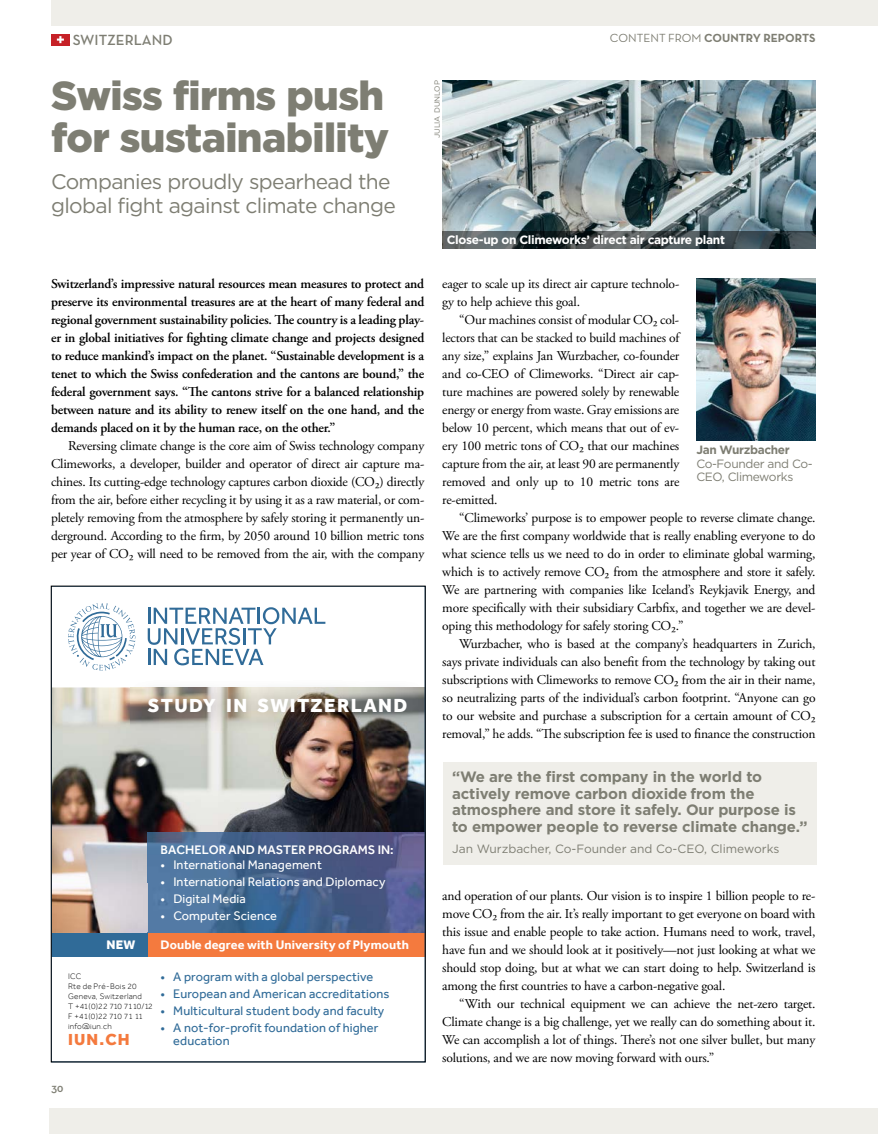
<style>
.page{position:relative;width:878px;height:1134px;background:#fff}
.page>*{position:absolute;margin:0;border:0;box-sizing:border-box;transform-origin:0 0}
.t1{font:900 40.5px/42px "Gotham";letter-spacing:-.015em;color:#7e7e73}
.t2{font:21px/24px "Gotham";letter-spacing:-.03em;color:#7e7e73}
.t3{font:800 19.5px "Effra";letter-spacing:.07em;color:#fff}
.t4{font:800 16.5px "Effra";color:#f47a3e}
.t5{font:700 15px/16.5px "Gotham";letter-spacing:-.01em;color:#7e7e73}
.t6{font:600 15px "Neutra Text TF";color:#7e7e73}
.t7{font:13.5px/18px "Adobe Garamond Pro";letter-spacing:-.015em;color:#000;text-align:justify}
.t8{font:600 13.5px/18px "Adobe Garamond Pro";letter-spacing:-.015em;color:#000;text-align:justify}
.t9{font:12.75px "Effra";letter-spacing:.01em;color:#306b98}
.t10{font:12.75px "Effra";letter-spacing:.01em;color:#fff}
.t11{font:700 12.75px "Effra";letter-spacing:.01em;color:#fff}
.t12{font:500 12.75px "Effra";color:#fff}
.t13{font:800 12.75px "Effra";color:#fff}
.t14{font:12px "Gotham";letter-spacing:-.01em;color:#7e7e73}
.t15{font:700 12px "Gotham";letter-spacing:-.03em;color:#fff}
.t16{font:12px/13.5px "Gotham";letter-spacing:-.03em;color:#7e7e73}
.t17{font:700 12px "Neutra Text TF";color:#7e7e73}
.t18{font:700 12px "Gotham";letter-spacing:-.03em;color:#7e7e73}
.t19{font:600 12px "Neutra Text TF";color:#7e7e73}
.t20{font:300 8.25px/9.9px "Effra";letter-spacing:.025em;color:#000}
.t21{font:7.5px "Gotham";color:#7e7e73}
.s1{font-weight:400}
</style>
<div class="page">
<div style="left:51px;top:34px;width:19px;height:11px;background:#c62127"></div>
<svg style="left:57px;top:36px;width:7px;height:7px"></svg>
<div style="left:51px;top:0;width:827px;height:26px;background:#efeee9"></div>
<div style="left:50px;top:1108px;width:828px;height:26px;background:#efeee9"></div>
<div style="left:443px;top:763px;width:373px;height:102px;background:#efeee9"></div>
<div style="left:148px;top:933px;width:277px;height:24px;background:#f47a3e"></div>
<div style="left:51px;top:933px;width:97px;height:24px;background:#306b98"></div>
<img style="left:53px;top:687px;width:370px;height:246px">
<img style="left:131px;top:687px;width:292px;height:44px">
<img style="left:148px;top:832px;width:275px;height:101px">
<svg style="left:68px;top:603px;width:67px;height:67px"></svg>
<svg style="left:148px;top:607px;width:177px;height:58px"></svg>
<img style="left:442px;top:81px;width:373px;height:151px">
<svg style="left:442px;top:232px;width:373px;height:17px;background:#3f494c"></svg>
<img style="left:696px;top:279px;width:119px;height:162px">
<p class="t6" style="left:73px;top:31px;width:101px">SWITZERLAND</p>
<p class="t17" style="left:610px;top:31px;width:207px"><span class="s1">CONTENT FROM</span> COUNTRY REPORTS</p>
<h1 class="t1" style="left:51px;top:74px;width:340px">Swiss firms push for sustainability</h1>
<h2 class="t2" style="left:51px;top:169px;width:346px">Companies proudly spearhead the global fight against climate change</h2>
<p class="t21" style="left:433px;top:138px;width:60px;rotate:-90deg">JULIA DUNLOP</p>
<p class="t15" style="left:447px;top:232px;width:280px">Close-up on Climeworks’ direct air capture plant</p>
<p class="t8" style="left:51px;top:275px;width:375px">Switzerland’s impressive natural resources mean measures to protect and preserve its environmental treasures are at the heart of many federal and regional government sustainability policies. The country is a leading play&shy;er in global initiatives for fighting climate change and projects designed to reduce mankind’s impact on the planet. “Sustainable development is a tenet to which the Swiss confederation and the cantons are bound,” the federal government says. “The cantons strive for a balanced relationship between nature and its ability to renew itself on the one hand, and the demands placed on it by the human race, on the other.”</p>
<p class="t7" style="left:51px;top:437px;width:375px;text-indent:17px">Reversing climate change is the core aim of Swiss technology company Climeworks, a developer, builder and operator of direct air capture ma&shy;chines. Its cutting-edge technology captures carbon dioxide (CO₂) directly from the air, before either recycling it by using it as a raw material, or com&shy;pletely removing from the atmosphere by safely storing it permanently un&shy;derground. According to the firm, by 2050 around 10 billion metric tons per year of CO₂ will need to be removed from the air, with the company</p>
<h3 class="t3" style="left:148px;top:694px;width:261px">STUDY IN SWITZERLAND</h3>
<p class="t12" style="left:161px;top:842px;width:235px">BACHELOR AND MASTER PROGRAMS IN:</p>
<p class="t10" style="left:161px;top:857px;width:163px">• International Management</p>
<p class="t10" style="left:161px;top:874px;width:226px">• International Relations and Diplomacy</p>
<p class="t10" style="left:161px;top:891px;width:87px">• Digital Media</p>
<p class="t10" style="left:161px;top:908px;width:118px">• Computer Science</p>
<p class="t13" style="left:106px;top:937px;width:30px">NEW</p>
<p class="t11" style="left:160px;top:937px;width:250px">Double degree with University of Plymouth</p>
<p class="t9" style="left:160px;top:969px;width:214px">• A program with a global perspective</p>
<p class="t9" style="left:160px;top:986px;width:230px">• European and American accreditations</p>
<p class="t9" style="left:160px;top:1003px;width:225px">• Multicultural student body and faculty</p>
<p class="t9" style="left:160px;top:1020px;width:219px">• A not-for-profit foundation of higher</p>
<p class="t20" style="left:68px;top:971px;width:86px">ICC<br>Rte de Pré-Bois 20<br>Geneva, Switzerland<br>T +41(0)22 710 7110/12<br>F +41(0)22 710 71 11 info@iun.ch</p>
<p class="t4" style="left:68px;top:1030px;width:63px">IUN.CH</p>
<p class="t9" style="left:173px;top:1033px;width:58px">education</p>
<p class="t19" style="left:51px;top:1080px;width:14px">30</p>
<p class="t7" style="left:442px;top:275px;width:238px">eager to scale up its direct air capture technolo&shy;gy to help achieve this goal.</p>
<p class="t7" style="left:442px;top:311px;width:238px;text-indent:17px">“Our machines consist of modular CO₂ col&shy;lectors that can be stacked to build machines of any size,” explains Jan Wurzbacher, co-founder and co-CEO of Climeworks. “Direct air cap&shy;ture machines are powered solely by renewable energy or energy from waste. Gray emissions are below 10 percent, which means that out of ev&shy;ery 100 metric tons of CO₂ that our machines capture from the air, at least 90 are permanently removed and only up to 10 metric tons are re-emitted.</p>
<p class="t7" style="left:442px;top:509px;width:375px;text-indent:17px">“Climeworks’ purpose is to empower people to reverse climate change.<br>We are the first company worldwide that is really enabling everyone to do what science tells us we need to do in order to eliminate global warming, which is to actively remove CO₂ from the atmosphere and store it safely.<br>We are partnering with companies like Iceland’s Reykjavik Energy, and more specifically with their subsidiary Carbfix, and together we are devel&shy;oping this methodology for safely storing CO₂.”</p>
<p class="t7" style="left:442px;top:635px;width:375px;text-indent:17px">Wurzbacher, who is based at the company’s headquarters in Zurich, says private individuals can also benefit from the technology by taking out subscriptions with Climeworks to remove CO₂ from the air in their name, so neutralizing parts of the individual’s carbon footprint. “Anyone can go to our website and purchase a subscription for a certain amount of CO₂ removal,” he adds. “The subscription fee is used to finance the construction</p>
<p class="t18" style="left:696px;top:443px;width:95px">Jan Wurzbacher</p>
<p class="t16" style="left:696px;top:457px;width:118px">Co-Founder and Co-<br>CEO, Climeworks</p>
<p class="t5" style="left:452px;top:768px;width:357px">“We are the first company in the world to actively remove carbon dioxide from the atmosphere and store it safely. Our purpose is to empower people to reverse climate change.”</p>
<p class="t14" style="left:452px;top:842px;width:329px">Jan Wurzbacher, Co-Founder and Co-CEO, Climeworks</p>
<p class="t7" style="left:442px;top:887px;width:375px">and operation of our plants. Our vision is to inspire 1 billion people to re&shy;move CO₂ from the air. It’s really important to get everyone on board with this issue and enable people to take action. Humans need to work, travel, have fun and we should look at it positively—not just looking at what we should stop doing, but at what we can start doing to help. Switzerland is among the first countries to have a carbon-negative goal.</p>
<p class="t7" style="left:442px;top:995px;width:375px;text-indent:17px">“With our technical equipment we can achieve the net-zero target.<br>Climate change is a big challenge, yet we really can do something about it.<br>We can accomplish a lot of things. There’s not one silver bullet, but many solutions, and we are now moving forward with ours.”</p>
</div>
